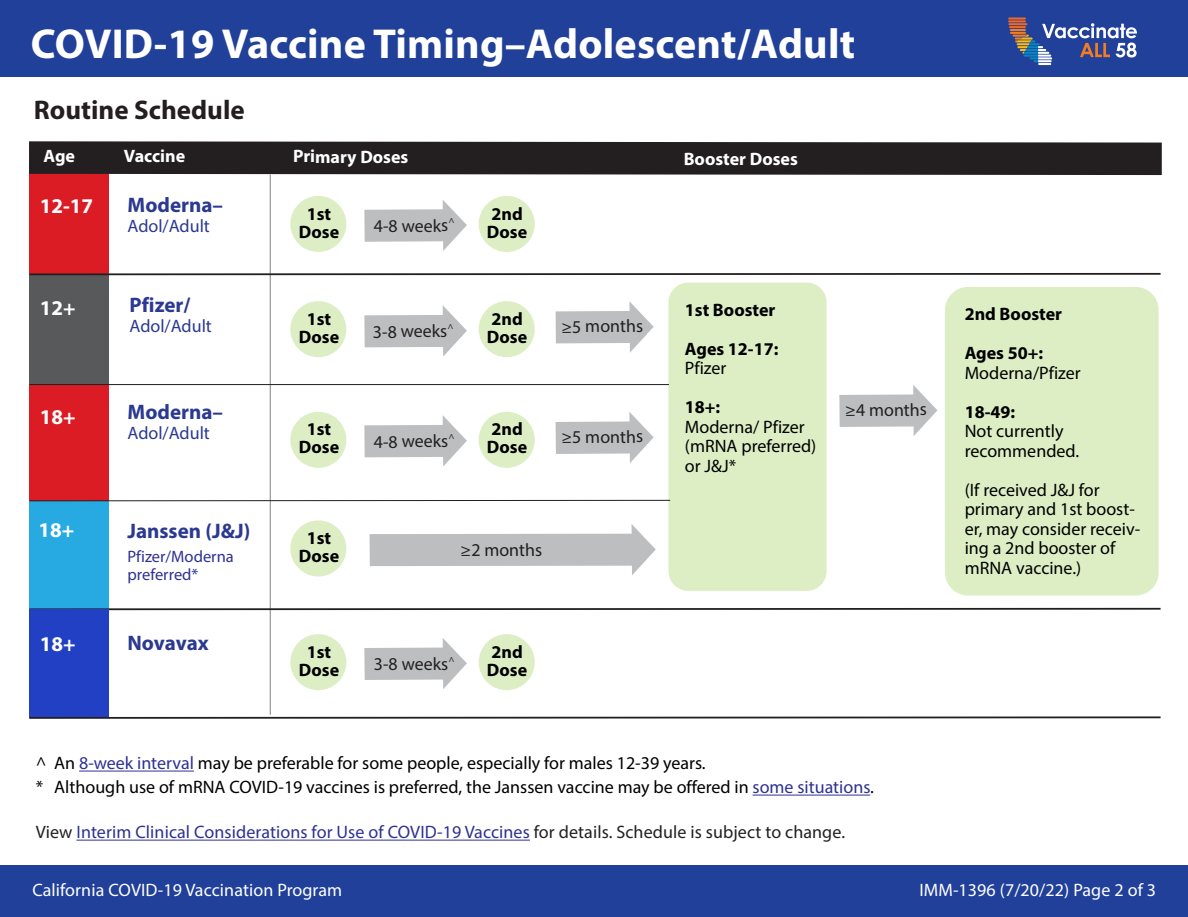
<style>
.page{position:relative;width:1188px;height:917px;background:#fff}
.page>*{position:absolute;margin:0;border:0;box-sizing:border-box;transform-origin:0 0}
.t1{font:700 42px "Myriad Pro";letter-spacing:.005em;color:#fff}
.t2{font:700 27px "Myriad Pro";color:#231f20}
.t3{font:700 21px "Myriad Pro";color:#2b3990}
.t4{font:700 21px "Myriad Pro";color:#fff}
.t5{font:18px/19.5px "Myriad Pro";color:#000}
.t6{font:700 18px/18px "Myriad Pro";color:#000}
.t7{font:18px "Myriad Pro";letter-spacing:.005em;color:#2e3192}
.t8{font:18px "Myriad Pro";color:#231f20}
.t9{font:18px "Myriad Pro";letter-spacing:.005em;color:#fff}
.t10{font:700 18px "Myriad Pro";color:#fff}
.t11{font:18px "Myriad Pro";color:#2b3990}
.t12{font:16.5px/18px "Myriad Pro";color:#2e3192}
.s1{color:#2e3192}
.s2{color:#231f20}
</style>
<div class="page">
<hr style="left:79px;top:770px;width:115px;height:1px;background:#2e3192">
<hr style="left:752px;top:794px;width:118px;height:1px;background:#2e3192">
<hr style="left:76px;top:839px;width:454px;height:1px;background:#2e3192">
<svg style="left:369px;top:524px;width:287px;height:51px"></svg>
<div style="left:945px;top:287px;width:213px;height:308px;background:#ddeec5;border-radius:23px"></div>
<div style="left:29px;top:384px;width:80px;height:126px;background:#dc1c24"></div>
<div style="left:29px;top:501px;width:80px;height:109px;background:#27aae1"></div>
<div style="left:0;top:0;width:1188px;height:77px;background:#21409a"></div>
<svg style="left:1008px;top:17px;width:129px;height:48px"></svg>
<div style="left:0;top:865px;width:1188px;height:51px;background:#21409a"></div>
<hr style="left:270px;top:174px;width:1px;height:540px;background:#808285">
<div style="left:668px;top:282px;width:158px;height:308px;background:#ddeec5;border-radius:20px"></div>
<div style="left:478px;top:301px;width:57px;height:56px;background:#ddeec5;border-radius:50%"></div>
<div style="left:290px;top:301px;width:56px;height:56px;background:#ddeec5;border-radius:50%"></div>
<svg style="left:555px;top:301px;width:98px;height:51px"></svg>
<svg style="left:555px;top:412px;width:98px;height:51px"></svg>
<svg style="left:839px;top:385px;width:98px;height:51px"></svg>
<div style="left:478px;top:411px;width:57px;height:56px;background:#ddeec5;border-radius:50%"></div>
<div style="left:290px;top:411px;width:56px;height:56px;background:#ddeec5;border-radius:50%"></div>
<div style="left:290px;top:520px;width:56px;height:56px;background:#ddeec5;border-radius:50%"></div>
<div style="left:29px;top:273px;width:80px;height:110px;background:#58595b"></div>
<svg style="left:29px;top:606px;width:1132px;height:5px"></svg>
<hr style="left:29px;top:384px;width:640px;height:1px;background:#231f20">
<div style="left:29px;top:171px;width:80px;height:102px;background:#dc1c24"></div>
<div style="left:478px;top:196px;width:57px;height:56px;background:#ddeec5;border-radius:50%"></div>
<div style="left:290px;top:196px;width:56px;height:56px;background:#ddeec5;border-radius:50%"></div>
<svg style="left:29px;top:141px;width:1132px;height:34px;background:#2c2829"></svg>
<svg style="left:29px;top:272px;width:1132px;height:4px"></svg>
<svg style="left:364px;top:200px;width:103px;height:51px"></svg>
<svg style="left:364px;top:305px;width:103px;height:51px"></svg>
<div style="left:29px;top:609px;width:80px;height:108px;background:#2140c3"></div>
<div style="left:478px;top:634px;width:57px;height:56px;background:#ddeec5;border-radius:50%"></div>
<div style="left:290px;top:634px;width:56px;height:56px;background:#ddeec5;border-radius:50%"></div>
<svg style="left:364px;top:638px;width:103px;height:51px"></svg>
<svg style="left:364px;top:415px;width:103px;height:51px"></svg>
<svg style="left:29px;top:499px;width:642px;height:2px"></svg>
<svg style="left:29px;top:716px;width:1132px;height:3px;background:#757377"></svg>
<h1 class="t1" style="left:31px;top:17px;width:826px">COVID-19 Vaccine Timing–Adolescent/Adult</h1>
<h2 class="t2" style="left:34px;top:92px;width:212px">Routine Schedule</h2>
<p class="t10" style="left:43px;top:144px;width:33px">Age</p>
<p class="t10" style="left:124px;top:144px;width:63px">Vaccine</p>
<p class="t10" style="left:293px;top:145px;width:117px">Primary Doses</p>
<p class="t10" style="left:683px;top:147px;width:116px">Booster Doses</p>
<p class="t4" style="left:40px;top:192px;width:55px">12-17</p>
<p class="t3" style="left:127px;top:191px;width:97px">Moderna–</p>
<p class="t11" style="left:127px;top:214px;width:84px">Adol/Adult</p>
<p class="t6" style="left:299px;top:204px;width:42px;text-align:center">1st<br>Dose</p>
<p class="t6" style="left:487px;top:204px;width:42px">2nd<br>Dose</p>
<p class="t8" style="left:373px;top:215px;width:82px;rotate:-1deg">4-8 weeks<sup>^</sup></p>
<p class="t4" style="left:40px;top:294px;width:37px">12+</p>
<p class="t4" style="left:40px;top:403px;width:37px">18+</p>
<p class="t3" style="left:130px;top:291px;width:62px">Pfizer/</p>
<p class="t11" style="left:130px;top:315px;width:84px">Adol/Adult</p>
<p class="t3" style="left:127px;top:398px;width:97px">Moderna–</p>
<p class="t11" style="left:127px;top:421px;width:84px">Adol/Adult</p>
<p class="t6" style="left:299px;top:309px;width:42px;text-align:center">1st<br>Dose</p>
<p class="t6" style="left:487px;top:309px;width:42px">2nd<br>Dose</p>
<p class="t8" style="left:561px;top:316px;width:83px;rotate:-1deg">≥5 months</p>
<p class="t8" style="left:372px;top:320px;width:82px;rotate:-1deg">3-8 weeks<sup>^</sup></p>
<p class="t6" style="left:299px;top:419px;width:42px;text-align:center">1st<br>Dose</p>
<p class="t6" style="left:487px;top:419px;width:42px">2nd<br>Dose</p>
<p class="t8" style="left:373px;top:430px;width:82px;rotate:-1deg">4-8 weeks<sup>^</sup></p>
<p class="t8" style="left:561px;top:426px;width:83px;rotate:-1deg">≥5 months</p>
<p class="t6" style="left:685px;top:289px;width:95px;line-height:39px">1st Booster<br>Ages 12-17:</p>
<p class="t5" style="left:685px;top:358px;width:43px">Pfizer</p>
<p class="t6" style="left:685px;top:397px;width:37px">18+:</p>
<p class="t5" style="left:685px;top:416px;width:133px">Moderna/ Pfizer (mRNA preferred) or J&amp;J*</p>
<p class="t8" style="left:845px;top:399px;width:83px;rotate:-1deg">≥4 months</p>
<p class="t4" style="left:38px;top:516px;width:37px">18+</p>
<p class="t3" style="left:127px;top:516px;width:124px">Janssen (J&amp;J)</p>
<p class="t12" style="left:127px;top:546px;width:108px">Pfizer/Moderna preferred*</p>
<p class="t6" style="left:299px;top:528px;width:42px;text-align:center">1st<br>Dose</p>
<p class="t8" style="left:460px;top:539px;width:83px;rotate:-1deg">≥2 months</p>
<p class="t4" style="left:40px;top:629px;width:37px">18+</p>
<p class="t3" style="left:127px;top:629px;width:83px">Novavax</p>
<p class="t6" style="left:299px;top:642px;width:42px;text-align:center">1st<br>Dose</p>
<p class="t6" style="left:487px;top:642px;width:42px">2nd<br>Dose</p>
<p class="t8" style="left:373px;top:653px;width:82px;rotate:-1deg">3-8 weeks<sup>^</sup></p>
<p class="t5" style="left:36px;top:750px;width:839px;line-height:24px">^ An <span class="s1">8-week interval</span> may be preferable for some people, especially for males 12-39 years.<br>* Although use of mRNA COVID-19 vaccines is preferred, the Janssen vaccine may be offered in <span class="s1">some situations</span>.</p>
<p class="t7" style="left:36px;top:820px;width:810px"><span class="s2">View</span> Interim Clinical Considerations for Use of COVID-19 Vaccines <span class="s2">for details. Schedule is subject to change.</span></p>
<p class="t6" style="left:964px;top:294px;width:99px;line-height:39px">2nd Booster<br>Ages 50+:</p>
<p class="t5" style="left:964px;top:362px;width:117px">Moderna/Pfizer</p>
<p class="t6" style="left:964px;top:402px;width:52px">18-49:</p>
<p class="t5" style="left:964px;top:421px;width:116px">Not currently recommended.</p>
<p class="t5" style="left:964px;top:479px;width:177px">(If received J&amp;J for primary and 1st boost&shy;er, may consider receiv&shy;ing a 2nd booster of mRNA vaccine.)</p>
<p class="t9" style="left:32px;top:878px;width:311px">California COVID-19 Vaccination Program</p>
<p class="t9" style="left:919px;top:878px;width:238px">IMM-1396 (7/20/22) Page 2 of 3</p>
</div>
